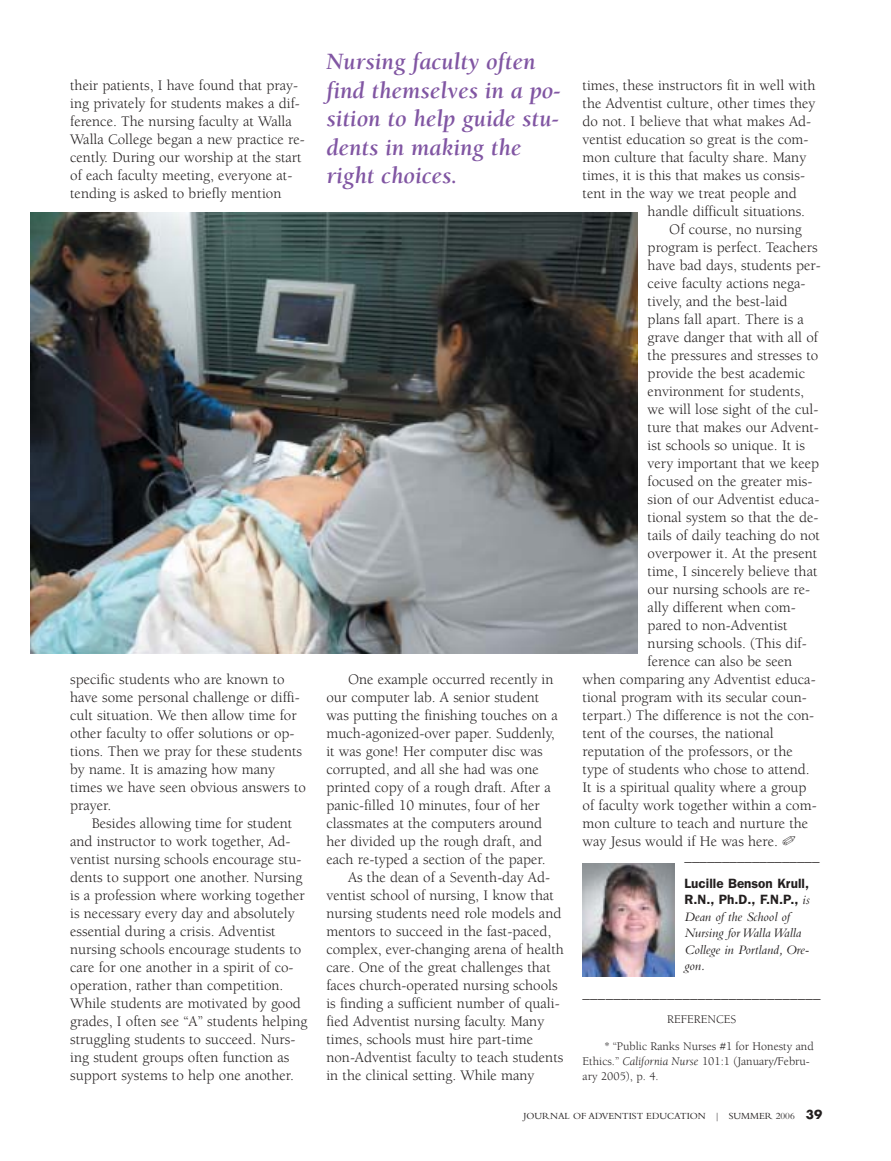
<style>
.page{position:relative;width:891px;height:1161px;background:#fff}
.page>*{position:absolute;margin:0;border:0;box-sizing:border-box;transform-origin:0 0}
.t1{font:italic 700 24px/28.5px "Berkeley";color:#8156a3}
.t2{font:15px/18px "Berkeley";color:#231f1f}
.t3{font:italic 13.5px/16.5px "Bembo";color:#231f1f}
.t4{font:600 13.5px/16.5px "Franklin Gothic";color:#231f1f}
.t5{font:12px/15px "Berkeley";color:#231f1f}
.t6{font:9.75px "Bembo";color:#231f1f}
.s1{font-family:"Bembo";font-weight:400;font-style:italic}
.s2{font-style:italic}
.s3{font-family:"Futura";font-weight:700;font-size:12px}
</style>
<div class="page">
<img style="left:30px;top:212px;width:645px;height:765px">
<p class="t2" style="left:70px;top:78px;width:236px">their patients, I have found that pray&shy;ing privately for students makes a dif&shy;ference. The nursing faculty at Walla Walla College began a new practice re&shy;cently. During our worship at the start of each faculty meeting, everyone at&shy;tending is asked to briefly mention</p>
<p class="t2" style="left:70px;top:672px;width:237px">specific students who are known to have some personal challenge or diffi&shy;cult situation. We then allow time for other faculty to offer solutions or op&shy;tions. Then we pray for these students by name. It is amazing how many times we have seen obvious answers to prayer.</p>
<p class="t2" style="left:70px;top:816px;width:239px;text-indent:22px">Besides allowing time for student and instructor to work together, Ad&shy;ventist nursing schools encourage stu&shy;dents to support one another. Nursing is a profession where working together is necessary every day and absolutely essential during a crisis. Adventist nursing schools encourage students to care for one another in a spirit of co&shy;operation, rather than competition.<br>While students are motivated by good grades, I often see “A” students helping struggling students to succeed. Nurs&shy;ing student groups often function as support systems to help one another.</p>
<h1 class="t1" style="left:326px;top:50px;width:236px">Nursing faculty often find themselves in a po&shy;sition to help guide stu&shy;dents in making the right choices.</h1>
<p class="t2" style="left:348px;top:672px;width:207px">One example occurred recently in</p>
<p class="t2" style="left:326px;top:690px;width:214px">our computer lab. A senior student</p>
<p class="t2" style="left:326px;top:708px;width:233px">was putting the finishing touches on a</p>
<p class="t2" style="left:326px;top:726px;width:230px">much-agonized-over paper. Suddenly,</p>
<p class="t2" style="left:326px;top:744px;width:218px">it was gone! Her computer disc was</p>
<p class="t2" style="left:326px;top:762px;width:214px">corrupted, and all she had was one</p>
<p class="t2" style="left:326px;top:780px;width:226px">printed copy of a rough draft. After a</p>
<p class="t2" style="left:326px;top:798px;width:215px">panic-filled 10 minutes, four of her</p>
<p class="t2" style="left:326px;top:816px;width:217px">classmates at the computers around</p>
<p class="t2" style="left:326px;top:834px;width:217px">her divided up the rough draft, and</p>
<p class="t2" style="left:326px;top:852px;width:221px">each re-typed a section of the paper.</p>
<p class="t2" style="left:348px;top:870px;width:204px">As the dean of a Seventh-day Ad-</p>
<p class="t2" style="left:326px;top:888px;width:229px">ventist school of nursing, I know that</p>
<p class="t2" style="left:326px;top:906px;width:237px">nursing students need role models and</p>
<p class="t2" style="left:326px;top:924px;width:227px">mentors to succeed in the fast-paced,</p>
<p class="t2" style="left:326px;top:942px;width:239px">complex, ever-changing arena of health</p>
<p class="t2" style="left:326px;top:960px;width:226px">care. One of the great challenges that</p>
<p class="t2" style="left:326px;top:978px;width:233px">faces church-operated nursing schools</p>
<p class="t2" style="left:326px;top:996px;width:235px">is finding a sufficient number of quali-</p>
<p class="t2" style="left:326px;top:1014px;width:219px">fied Adventist nursing faculty. Many</p>
<p class="t2" style="left:326px;top:1032px;width:208px">times, schools must hire part-time</p>
<p class="t2" style="left:326px;top:1050px;width:238px">non-Adventist faculty to teach students</p>
<p class="t2" style="left:326px;top:1068px;width:210px">in the clinical setting. While many</p>
<p class="t2" style="left:583px;top:78px;width:234px">times, these instructors fit in well with</p>
<p class="t2" style="left:583px;top:96px;width:234px">the Adventist culture, other times they</p>
<p class="t2" style="left:583px;top:114px;width:230px">do not. I believe that what makes Ad-</p>
<p class="t2" style="left:583px;top:132px;width:227px">ventist education so great is the com-</p>
<p class="t2" style="left:583px;top:150px;width:225px">mon culture that faculty share. Many</p>
<p class="t2" style="left:583px;top:168px;width:224px">times, it is this that makes us consis-</p>
<p class="t2" style="left:583px;top:186px;width:216px">tent in the way we treat people and</p>
<p class="t2" style="left:648px;top:204px;width:159px">handle difficult situations.</p>
<p class="t2" style="left:669px;top:222px;width:134px">Of course, no nursing</p>
<p class="t2" style="left:648px;top:240px;width:171px">program is perfect. Teachers</p>
<p class="t2" style="left:648px;top:258px;width:175px">have bad days, students per-</p>
<p class="t2" style="left:648px;top:276px;width:160px">ceive faculty actions nega-</p>
<p class="t2" style="left:648px;top:294px;width:141px">tively, and the best-laid</p>
<p class="t2" style="left:648px;top:312px;width:158px">plans fall apart. There is a</p>
<p class="t2" style="left:648px;top:330px;width:172px">grave danger that with all of</p>
<p class="t2" style="left:648px;top:348px;width:172px">the pressures and stresses to</p>
<p class="t2" style="left:648px;top:366px;width:159px">provide the best academic</p>
<p class="t2" style="left:648px;top:384px;width:158px">environment for students,</p>
<p class="t2" style="left:648px;top:402px;width:172px">we will lose sight of the cul-</p>
<p class="t2" style="left:648px;top:420px;width:173px">ture that makes our Advent-</p>
<p class="t2" style="left:648px;top:438px;width:159px">ist schools so unique. It is</p>
<p class="t2" style="left:648px;top:456px;width:173px">very important that we keep</p>
<p class="t2" style="left:648px;top:474px;width:166px">focused on the greater mis-</p>
<p class="t2" style="left:648px;top:492px;width:173px">sion of our Adventist educa-</p>
<p class="t2" style="left:648px;top:510px;width:172px">tional system so that the de-</p>
<p class="t2" style="left:648px;top:528px;width:174px">tails of daily teaching do not</p>
<p class="t2" style="left:648px;top:546px;width:171px">overpower it. At the present</p>
<p class="t2" style="left:648px;top:564px;width:171px">time, I sincerely believe that</p>
<p class="t2" style="left:648px;top:582px;width:164px">our nursing schools are re-</p>
<p class="t2" style="left:648px;top:600px;width:150px">ally different when com-</p>
<p class="t2" style="left:648px;top:618px;width:141px">pared to non-Adventist</p>
<p class="t2" style="left:648px;top:636px;width:161px">nursing schools. (This dif-</p>
<p class="t2" style="left:648px;top:654px;width:146px">ference can also be seen</p>
<p class="t2" style="left:583px;top:672px;width:235px">when comparing any Adventist educa-</p>
<p class="t2" style="left:583px;top:690px;width:226px">tional program with its secular coun-</p>
<p class="t2" style="left:583px;top:708px;width:233px">terpart.) The difference is not the con-</p>
<p class="t2" style="left:583px;top:726px;width:193px">tent of the courses, the national</p>
<p class="t2" style="left:583px;top:744px;width:212px">reputation of the professors, or the</p>
<p class="t2" style="left:583px;top:762px;width:229px">type of students who chose to attend.</p>
<p class="t2" style="left:583px;top:780px;width:226px">It is a spiritual quality where a group</p>
<p class="t2" style="left:583px;top:798px;width:236px">of faculty work together within a com-</p>
<p class="t2" style="left:583px;top:816px;width:227px">mon culture to teach and nurture the</p>
<p class="t2" style="left:583px;top:834px;width:215px">way Jesus would if He was here. ✐</p>
<p class="t2" style="left:685px;top:849px;width:136px">__________________</p>
<p class="t4" style="left:685px;top:876px;width:127px">Lucille Benson Krull,<br>R.N., Ph.D., F.N.P., <span class="s1">is</span></p>
<p class="t3" style="left:685px;top:910px;width:126px">Dean of the School of<br>Nursing for Walla Walla<br>College in Portland, Ore&shy;gon.</p>
<p class="t2" style="left:583px;top:985px;width:240px">_______________________________</p>
<p class="t5" style="left:667px;top:1013px;width:71px">REFERENCES</p>
<p class="t5" style="left:583px;top:1040px;width:233px;text-indent:22px">* “Public Ranks Nurses #1 for Honesty and<br>Ethics.” <span class="s2">California Nurse</span> 101:1 (January/Febru&shy;ary 2005), p. 4.</p>
<p class="t6" style="left:524px;top:1113px;width:300px">JOURNAL OF ADVENTIST EDUCATION | SUMMER 2006 <span class="s3">39</span></p>
</div>
